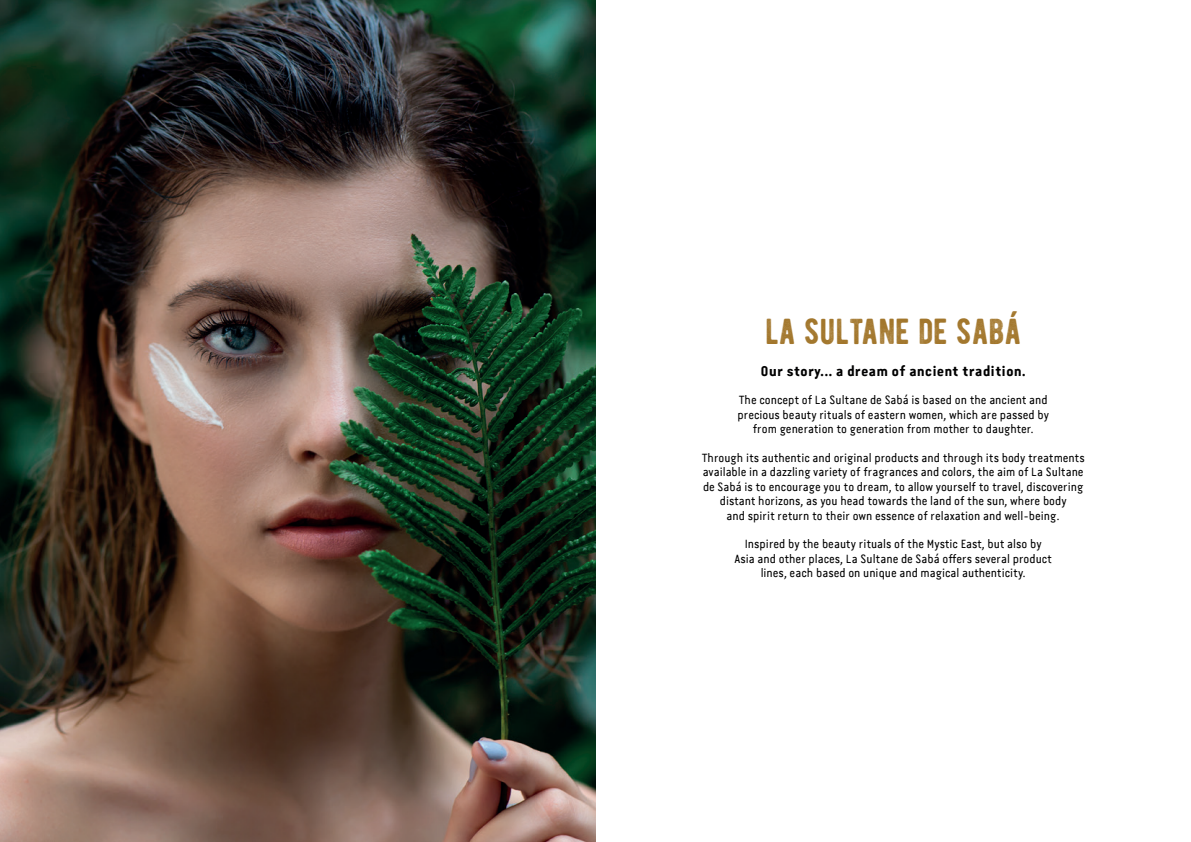
<style>
.page{position:relative;width:1191px;height:842px;background:#fff}
.page>*{position:absolute;margin:0;border:0;box-sizing:border-box;transform-origin:0 0}
.t1{font:36px "BERNIER Distressed";color:#a2762b}
.t2{font:14px "Van Condensed LF Bold";color:#000001}
.t3{font:12px/14.4px "Van Condensed LF Regular";color:#000001;text-align:center}
</style>
<div class="page">
<img style="left:0;top:0;width:595px;height:842px">
<h1 class="t1" style="left:765px;top:309px;width:258px">LA SULTANE DE SABÁ</h1>
<p class="t2" style="left:760px;top:362px;width:267px">Our story... a dream of ancient tradition.</p>
<p class="t3" style="left:737px;top:393px;width:313px">The concept of La Sultane de Sabá is based on the ancient and precious beauty rituals of eastern women, which are passed by from generation to generation from mother to daughter.</p>
<p class="t3" style="left:701px;top:451px;width:384px">Through its authentic and original products and through its body treatments available in a dazzling variety of fragrances and colors, the aim of La Sultane de Sabá is to encourage you to dream, to allow yourself to travel, discovering distant horizons, as you head towards the land of the sun, where body<br>and spirit return to their own essence of relaxation and well-being.</p>
<p class="t3" style="left:734px;top:537px;width:319px">Inspired by the beauty rituals of the Mystic East, but also by<br>Asia and other places, La Sultane de Sabá offers several product lines, each based on unique and magical authenticity.</p>
</div>
